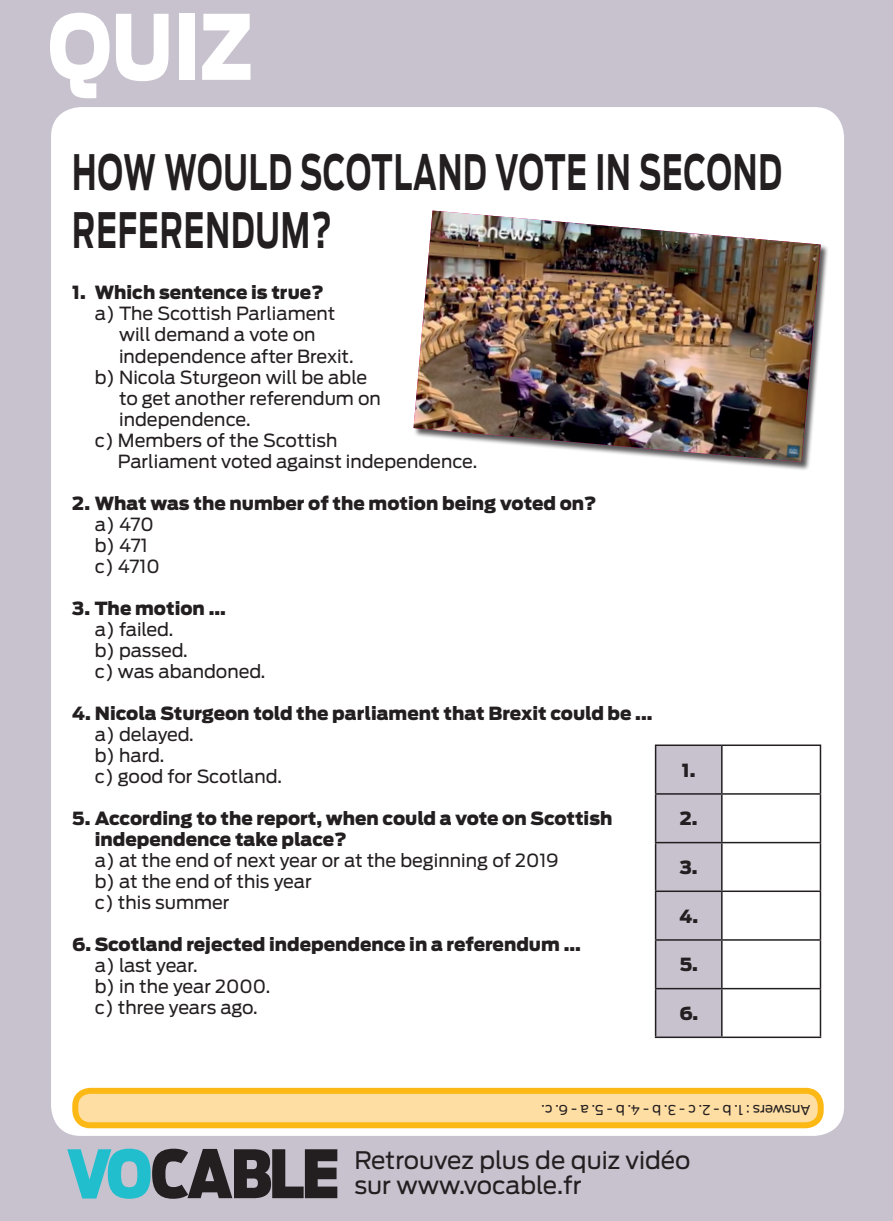
<style>
.page{position:relative;width:893px;height:1221px;background:#fff}
.page>*{position:absolute;margin:0;border:0;box-sizing:border-box;transform-origin:0 0}
.t1{font:900 89.1px "Antenna";color:#fff;scale:.83 1}
.t2{font:700 48.45px/58.1px "Antenna";letter-spacing:.03em;color:#231f20;scale:.62 1}
.t3{font:24px/25.5px "Antenna";color:#231f20}
.t4{font:18px/21px "Antenna";color:#231f20}
.t5{font:900 18px/21px "Antenna";color:#231f20}
.t6{font:13.5px "Antenna";letter-spacing:-.005em;color:#231f20}
</style>
<div class="page">
<div style="left:0;top:0;width:893px;height:1220px;background:#c8c2cf"></div>
<div style="left:51px;top:107px;width:793px;height:1028px;background:#fff;border-radius:30px"></div>
<svg style="left:67px;top:1148px;width:270px;height:50px"></svg>
<div style="left:75px;top:1090px;width:746px;height:35px;background:#ffdea4;border-radius:15px"></div>
<div style="left:72px;top:1087px;width:752px;height:41px;border:6px solid #fcb814;border-radius:15px"></div>
<div style="left:413px;top:210px;width:417px;height:261px;background:#231f20;opacity:.75"></div>
<img style="left:413px;top:210px;width:408px;height:252px">
<div style="left:656px;top:746px;width:65px;height:290px;background:#c8c2cf"></div>
<hr style="left:655px;top:744px;width:67px;height:2px;background:#231f20">
<hr style="left:655px;top:746px;width:1px;height:47px;background:#231f20">
<hr style="left:722px;top:744px;width:99px;height:2px;background:#231f20">
<hr style="left:721px;top:746px;width:2px;height:47px;background:#231f20">
<hr style="left:820px;top:746px;width:1px;height:47px;background:#231f20">
<hr style="left:655px;top:793px;width:67px;height:1px;background:#231f20">
<hr style="left:655px;top:794px;width:1px;height:47px;background:#231f20">
<hr style="left:722px;top:793px;width:99px;height:1px;background:#231f20">
<hr style="left:721px;top:794px;width:2px;height:47px;background:#231f20">
<hr style="left:820px;top:794px;width:1px;height:47px;background:#231f20">
<hr style="left:655px;top:841px;width:67px;height:2px;background:#231f20">
<hr style="left:655px;top:843px;width:1px;height:47px;background:#231f20">
<hr style="left:722px;top:841px;width:99px;height:2px;background:#231f20">
<hr style="left:721px;top:843px;width:2px;height:47px;background:#231f20">
<hr style="left:820px;top:843px;width:1px;height:47px;background:#231f20">
<hr style="left:655px;top:890px;width:67px;height:2px;background:#231f20">
<hr style="left:655px;top:892px;width:1px;height:47px;background:#231f20">
<hr style="left:722px;top:890px;width:99px;height:2px;background:#231f20">
<hr style="left:721px;top:892px;width:2px;height:47px;background:#231f20">
<hr style="left:820px;top:892px;width:1px;height:47px;background:#231f20">
<hr style="left:655px;top:939px;width:67px;height:1px;background:#231f20">
<hr style="left:655px;top:940px;width:1px;height:47px;background:#231f20">
<hr style="left:722px;top:939px;width:99px;height:1px;background:#231f20">
<hr style="left:721px;top:940px;width:2px;height:47px;background:#231f20">
<hr style="left:820px;top:940px;width:1px;height:47px;background:#231f20">
<hr style="left:655px;top:987px;width:67px;height:2px;background:#231f20">
<hr style="left:655px;top:989px;width:1px;height:47px;background:#231f20">
<hr style="left:722px;top:987px;width:99px;height:2px;background:#231f20">
<hr style="left:721px;top:989px;width:2px;height:47px;background:#231f20">
<hr style="left:820px;top:989px;width:1px;height:47px;background:#231f20">
<hr style="left:655px;top:1036px;width:67px;height:1px;background:#231f20">
<hr style="left:722px;top:1036px;width:99px;height:1px;background:#231f20">
<h1 class="t1" style="left:48px;top:-6px;width:248px">QUIZ</h1>
<h2 class="t2" style="left:72px;top:143px;width:1146px">HOW WOULD SCOTLAND VOTE IN SECOND<br>REFERENDUM?</h2>
<p class="t5" style="left:72px;top:282px;width:253px">1. Which sentence is true?</p>
<p class="t4" style="left:95px;top:303px;width:242px">a) The Scottish Parliament</p>
<p class="t4" style="left:119px;top:324px;width:198px">will demand a vote on</p>
<p class="t4" style="left:119px;top:345px;width:236px">independence after Brexit.</p>
<p class="t4" style="left:95px;top:366px;width:274px">b) Nicola Sturgeon will be able</p>
<p class="t4" style="left:119px;top:387px;width:263px">to get another referendum on</p>
<p class="t4" style="left:119px;top:408px;width:133px">independence.</p>
<p class="t4" style="left:95px;top:429px;width:244px">c) Members of the Scottish</p>
<p class="t4" style="left:118px;top:450px;width:361px">Parliament voted against independence.</p>
<p class="t5" style="left:72px;top:492px;width:525px">2. What was the number of the motion being voted on?</p>
<p class="t4" style="left:95px;top:513px;width:67px">a) 470 b) 471 c) 4710</p>
<p class="t5" style="left:72px;top:597px;width:155px">3. The motion ...</p>
<p class="t4" style="left:95px;top:618px;width:172px">a) failed.<br>b) passed.<br>c) was abandoned.</p>
<p class="t5" style="left:72px;top:702px;width:582px">4. Nicola Sturgeon told the parliament that Brexit could be ...</p>
<p class="t4" style="left:95px;top:723px;width:189px">a) delayed.<br>b) hard.<br>c) good for Scotland.</p>
<p class="t5" style="left:95px;top:807px;width:519px;text-indent:-22px">5. According to the report, when could a vote on Scottish independence take place?</p>
<p class="t4" style="left:95px;top:849px;width:465px">a) at the end of next year or at the beginning of 2019 b) at the end of this year<br>c) this summer</p>
<p class="t5" style="left:72px;top:933px;width:510px">6. Scotland rejected independence in a referendum ...</p>
<p class="t4" style="left:95px;top:954px;width:177px">a) last year.<br>b) in the year 2000. c) three years ago.</p>
<p class="t5" style="left:682px;top:759px;width:15px">1.</p>
<p class="t5" style="left:680px;top:808px;width:19px">2.</p>
<p class="t5" style="left:680px;top:857px;width:19px">3.</p>
<p class="t5" style="left:679px;top:905px;width:20px">4.</p>
<p class="t5" style="left:680px;top:954px;width:20px">5.</p>
<p class="t5" style="left:679px;top:1003px;width:20px">6.</p>
<p class="t6" style="left:810px;top:1117px;width:271px;rotate:-180deg">Answers : 1. b - 2. c - 3. b - 4. b - 5. a - 6. c.</p>
<h3 class="t3" style="left:354px;top:1147px;width:338px">Retrouvez plus de quiz vidéo sur www.vocable.fr</h3>
</div>
